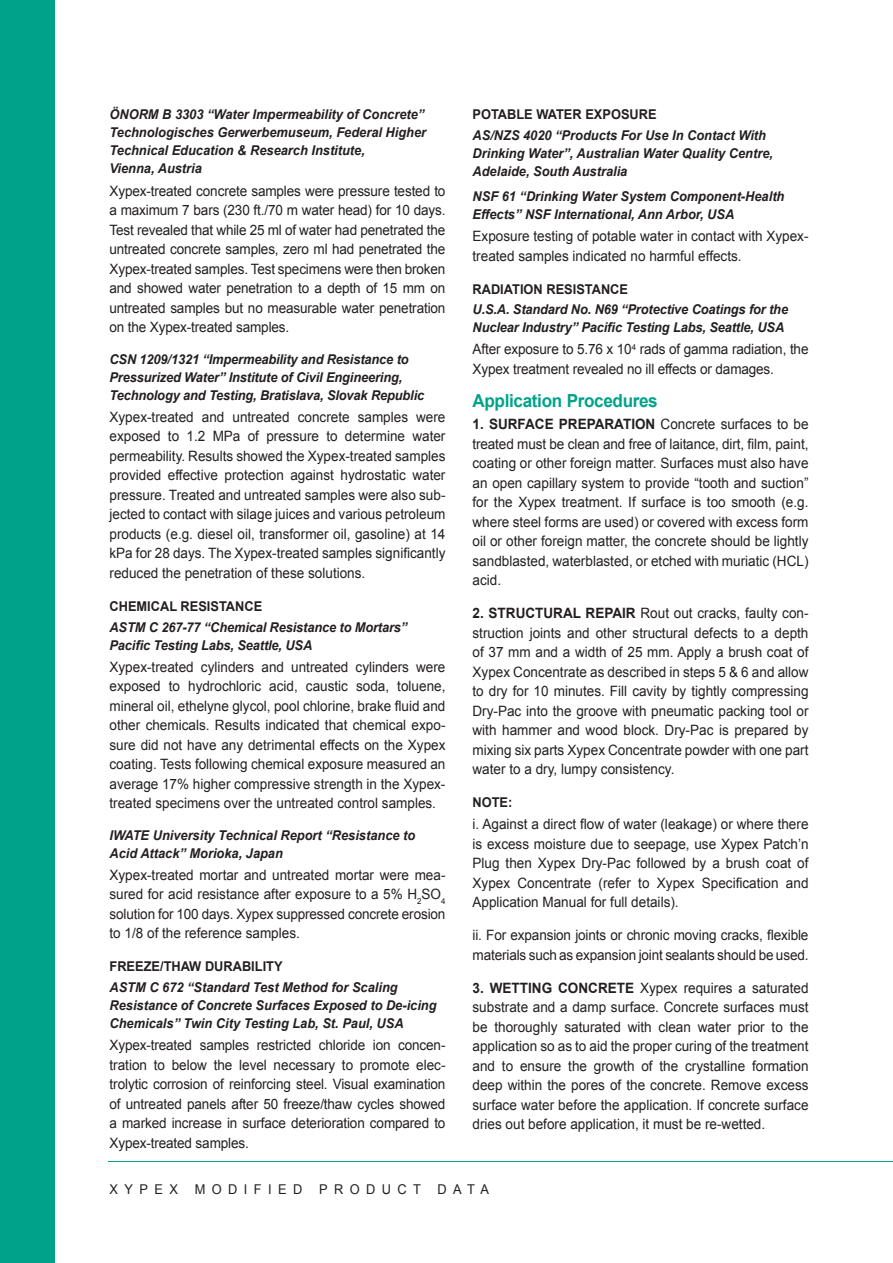
<style>
.page{position:relative;width:893px;height:1263px;background:#fff}
.page>*{position:absolute;margin:0;border:0;box-sizing:border-box;transform-origin:0 0}
._1_header{font:700 18px "Arial";letter-spacing:-.02em;color:#00a38a;scale:.95 1}
._3_body_text{font:14.25px/19.5px "Arial";color:#231f20;text-align:justify;scale:.95 1}
._4_bold_italics{font:italic 700 13.5px/18px "Arial";color:#231f20;scale:.95 1}
._2_subhead_bold{font:700 13.5px "Arial";color:#231f20;scale:.95 1}
.t1{font:13.5px "Arial";letter-spacing:.5em;color:#231f20;scale:.95 1}
.s1{font-weight:700}
</style>
<div class="page">
<hr style="left:108px;top:1161px;width:785px;height:1px;background:#00a38a">
<div style="left:0;top:0;width:54px;height:1263px;background:#00a38a"></div>
<p class="_4_bold_italics" style="left:110px;top:106px;width:335px">ÖNORM B 3303 “Water Impermeability of Concrete” Technologisches Gerwerbemuseum, Federal Higher Technical Education &amp; Research Institute,<br>Vienna, Austria</p>
<p class="_3_body_text" style="left:110px;top:181px;width:355px">Xypex-treated concrete samples were pressure tested to a maximum 7 bars (230 ft./70 m water head) for 10 days.<br>Test revealed that while 25 ml of water had penetrated the untreated concrete samples, zero ml had penetrated the Xypex-treated samples. Test specimens were then broken and showed water penetration to a depth of 15 mm on untreated samples but no measurable water penetration on the Xypex-treated samples.</p>
<p class="_4_bold_italics" style="left:110px;top:350px;width:333px">CSN 1209/1321 “Impermeability and Resistance to<br>Pressurized Water” Institute of Civil Engineering,<br>Technology and Testing, Bratislava, Slovak Republic</p>
<p class="_3_body_text" style="left:110px;top:407px;width:355px">Xypex-treated and untreated concrete samples were exposed to 1.2 MPa of pressure to determine water permeability. Results showed the Xypex-treated samples provided effective protection against hydrostatic water pressure. Treated and untreated samples were also sub&shy;jected to contact with silage juices and various petroleum products (e.g. diesel oil, transformer oil, gasoline) at 14 kPa for 28 days. The Xypex-treated samples significantly reduced the penetration of these solutions.</p>
<p class="_2_subhead_bold" style="left:110px;top:596px;width:162px">CHEMICAL RESISTANCE</p>
<p class="_4_bold_italics" style="left:110px;top:618px;width:315px">ASTM C 267-77 “Chemical Resistance to Mortars”<br>Pacific Testing Labs, Seattle, USA</p>
<p class="_3_body_text" style="left:110px;top:657px;width:355px">Xypex-treated cylinders and untreated cylinders were exposed to hydrochloric acid, caustic soda, toluene, mineral oil, ethelyne glycol, pool chlorine, brake fluid and other chemicals. Results indicated that chemical expo&shy;sure did not have any detrimental effects on the Xypex coating. Tests following chemical exposure measured an average 17% higher compressive strength in the Xypex&shy;treated specimens over the untreated control samples.</p>
<p class="_4_bold_italics" style="left:110px;top:826px;width:323px">IWATE University Technical Report “Resistance to<br>Acid Attack” Morioka, Japan</p>
<p class="_3_body_text" style="left:110px;top:865px;width:355px">Xypex-treated mortar and untreated mortar were mea&shy;sured for acid resistance after exposure to a 5% H<sub>2</sub>SO<sub>4 </sub>solution for 100 days. Xypex suppressed concrete erosion to 1/8 of the reference samples.</p>
<p class="_2_subhead_bold" style="left:110px;top:957px;width:184px">FREEZE/THAW DURABILITY</p>
<p class="_4_bold_italics" style="left:110px;top:979px;width:346px">ASTM C 672 “Standard Test Method for Scaling<br>Resistance of Concrete Surfaces Exposed to De-icing<br>Chemicals” Twin City Testing Lab, St. Paul, USA</p>
<p class="_3_body_text" style="left:110px;top:1035px;width:355px">Xypex-treated samples restricted chloride ion concen&shy;tration to below the level necessary to promote elec&shy;trolytic corrosion of reinforcing steel. Visual examination of untreated panels after 50 freeze/thaw cycles showed a marked increase in surface deterioration compared to Xypex-treated samples.</p>
<p class="_2_subhead_bold" style="left:472px;top:105px;width:195px">POTABLE WATER EXPOSURE</p>
<p class="_4_bold_italics" style="left:472px;top:127px;width:318px">AS/NZS 4020 “Products For Use In Contact With<br>Drinking Water”, Australian Water Quality Centre,<br>Adelaide, South Australia</p>
<p class="_4_bold_italics" style="left:472px;top:187px;width:330px">NSF 61 “Drinking Water System Component-Health<br>Effects” NSF International, Ann Arbor, USA</p>
<p class="_3_body_text" style="left:472px;top:226px;width:355px">Exposure testing of potable water in contact with Xypex&shy;treated samples indicated no harmful effects.</p>
<p class="_2_subhead_bold" style="left:472px;top:279px;width:165px">RADIATION RESISTANCE</p>
<p class="_4_bold_italics" style="left:472px;top:301px;width:334px">U.S.A. Standard No. N69 “Protective Coatings for the<br>Nuclear Industry” Pacific Testing Labs, Seattle, USA</p>
<p class="_3_body_text" style="left:472px;top:340px;width:355px">After exposure to 5.76 x 10<sup>4</sup> rads of gamma radiation, the<br>Xypex treatment revealed no ill effects or damages.</p>
<p class="_1_header" style="left:472px;top:388px;width:196px">Application Procedures</p>
<p class="_3_body_text" style="left:472px;top:414px;width:355px"><span class="s1">1. SURFACE PREPARATION</span> Concrete surfaces to be treated must be clean and free of laitance, dirt, film, paint, coating or other foreign matter. Surfaces must also have an open capillary system to provide “tooth and suction” for the Xypex treatment. If surface is too smooth (e.g. where steel forms are used) or covered with excess form oil or other foreign matter, the concrete should be lightly sandblasted, waterblasted, or etched with muriatic (HCL) acid.</p>
<p class="_3_body_text" style="left:472px;top:603px;width:355px"><span class="s1">2. STRUCTURAL REPAIR</span> Rout out cracks, faulty con&shy;struction joints and other structural defects to a depth of 37 mm and a width of 25 mm. Apply a brush coat of Xypex Concentrate as described in steps 5 &amp; 6 and allow to dry for 10 minutes. Fill cavity by tightly compressing Dry-Pac into the groove with pneumatic packing tool or with hammer and wood block. Dry-Pac is prepared by mixing six parts Xypex Concentrate powder with one part water to a dry, lumpy consistency.</p>
<p class="_2_subhead_bold" style="left:472px;top:793px;width:43px">NOTE:</p>
<p class="_3_body_text" style="left:472px;top:814px;width:355px">i. Against a direct flow of water (leakage) or where there is excess moisture due to seepage, use Xypex Patch’n Plug then Xypex Dry-Pac followed by a brush coat of Xypex Concentrate (refer to Xypex Specification and Application Manual for full details).</p>
<p class="_3_body_text" style="left:472px;top:925px;width:355px">ii. For expansion joints or chronic moving cracks, flexible materials such as expansion joint sealants should be used.</p>
<p class="_3_body_text" style="left:472px;top:978px;width:355px"><span class="s1">3. WETTING CONCRETE</span> Xypex requires a saturated substrate and a damp surface. Concrete surfaces must be thoroughly saturated with clean water prior to the application so as to aid the proper curing of the treatment and to ensure the growth of the crystalline formation deep within the pores of the concrete. Remove excess surface water before the application. If concrete surface dries out before application, it must be re-wetted.</p>
<p class="t1" style="left:110px;top:1180px;width:401px">XYPEX MODIFIED PRODUCT DATA</p>
</div>
